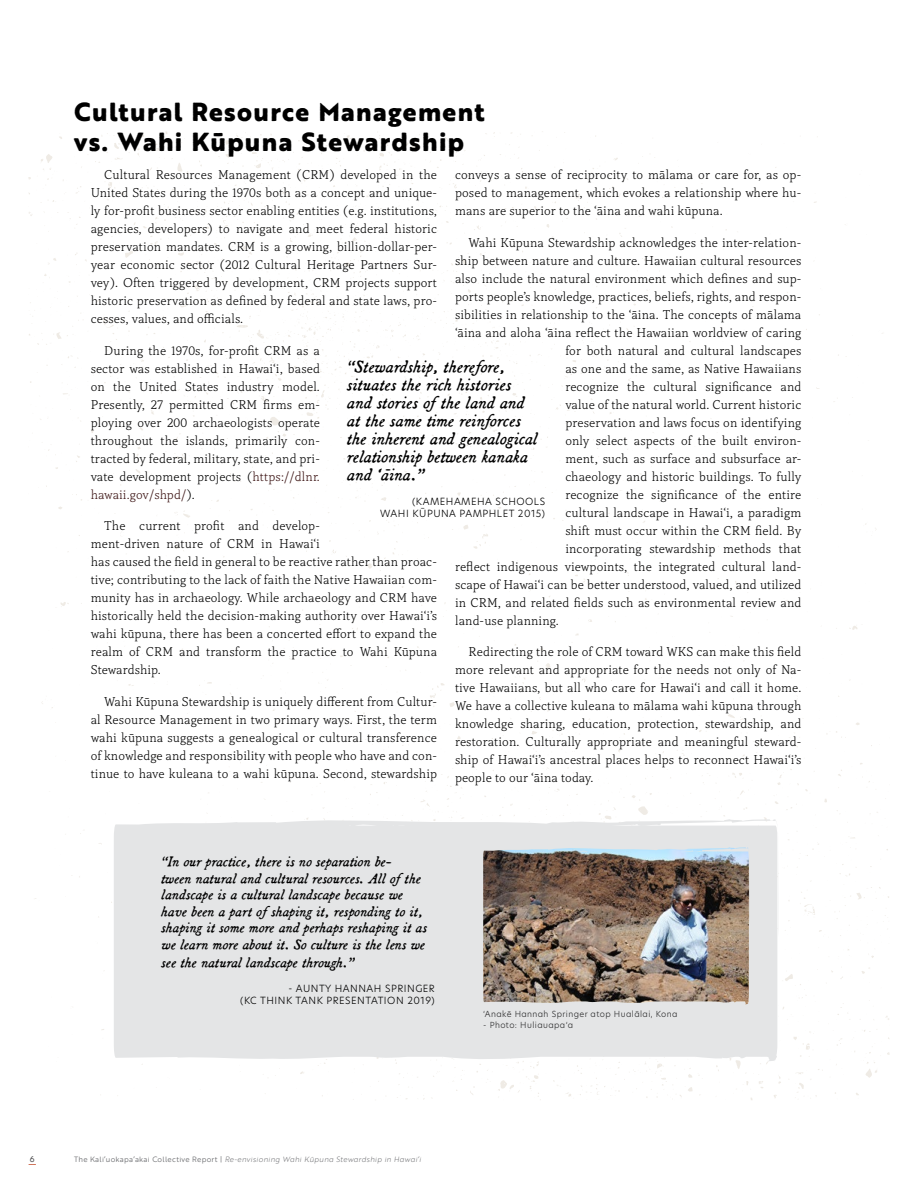
<style>
.page{position:relative;width:918px;height:1188px;background:#fff}
.page>*{position:absolute;margin:0;border:0;box-sizing:border-box;transform-origin:0 0}
.t1{font:800 25.5px "Brother 1816 Printed";letter-spacing:.05em;color:#000}
.t2{font:italic 18px/18px "Broadsheet";letter-spacing:.01em;color:#000}
.t3{font:italic 15px/16.5px "Broadsheet";letter-spacing:.01em;color:#000}
.t4{font:300 13.5px/18px "Capitolina";letter-spacing:.01em;color:#000;text-align:justify}
.t5{font:300 9.75px "Hero New";letter-spacing:.05em;color:#000}
.t6{font:300 8.25px "Hero New";letter-spacing:.05em;color:#2e2e2f}
.t7{font:8.25px "Brother 1816 Printed";color:#4d4d4f}
.t8{font:italic 300 7.5px "Brother 1816 Printed";letter-spacing:.03em;color:#6d6e71}
.s1{color:#3a1212}
.s2{font-weight:400;font-style:normal}
</style>
<div class="page">
<svg style="left:315px;top:145px;width:287px;height:213px"></svg>
<svg style="left:46px;top:358px;width:807px;height:118px"></svg>
<div style="left:114px;top:819px;width:664px;height:242px;background:#e4e5e6"></div>
<svg style="left:315px;top:847px;width:434px;height:253px"></svg>
<img style="left:483px;top:847px;width:266px;height:157px">
<p class="t1" style="left:74px;top:92px;width:412px">Cultural Resource Management</p>
<p class="t1" style="left:74px;top:122px;width:391px">vs. Wahi Kūpuna Stewardship</p>
<p class="t4" style="left:91px;top:166px;width:348px;text-indent:14px">Cultural Resources Management (CRM) developed in the United States during the 1970s both as a concept and unique&shy;ly for-profit business sector enabling entities (e.g. institutions, agencies, developers) to navigate and meet federal historic preservation mandates. CRM is a growing, billion-dollar-per&shy;year economic sector (2012 Cultural Heritage Partners Sur&shy;vey). Often triggered by development, CRM projects support historic preservation as defined by federal and state laws, pro&shy;cesses, values, and officials.</p>
<p class="t4" style="left:91px;top:342px;width:231px;text-indent:14px">During the 1970s, for-profit CRM as a sector was established in Hawai‘i, based on the United States industry model.<br>Presently, 27 permitted CRM firms em&shy;ploying over 200 archaeologists operate throughout the islands, primarily con&shy;tracted by federal, military, state, and pri&shy;vate development projects (<span class="s1">https://dlnr. hawaii.gov/shpd/</span>).</p>
<p class="t4" style="left:91px;top:517px;width:348px;text-align:left;text-indent:14px">The current profit and develop-<br>ment-driven nature of CRM in Hawai‘i<br>has caused the field in general to be reactive rather than proac&shy;tive; contributing to the lack of faith the Native Hawaiian com&shy;munity has in archaeology. While archaeology and CRM have historically held the decision-making authority over Hawai‘i’s wahi kūpuna, there has been a concerted effort to expand the realm of CRM and transform the practice to Wahi Kūpuna Stewardship.</p>
<p class="t4" style="left:91px;top:693px;width:348px;text-indent:14px">Wahi Kūpuna Stewardship is uniquely different from Cultur&shy;al Resource Management in two primary ways. First, the term wahi kūpuna suggests a genealogical or cultural transference of knowledge and responsibility with people who have and con&shy;tinue to have kuleana to a wahi kūpuna. Second, stewardship</p>
<p class="t4" style="left:455px;top:166px;width:348px">conveys a sense of reciprocity to mālama or care for, as op&shy;posed to management, which evokes a relationship where hu&shy;mans are superior to the ‘āina and wahi kūpuna.</p>
<p class="t4" style="left:469px;top:234px;width:334px">Wahi Kūpuna Stewardship acknowledges the inter-relation-</p>
<p class="t4" style="left:455px;top:252px;width:348px">ship between nature and culture. Hawaiian cultural resources</p>
<p class="t4" style="left:455px;top:270px;width:348px">also include the natural environment which defines and sup-</p>
<p class="t4" style="left:455px;top:288px;width:348px">ports people’s knowledge, practices, beliefs, rights, and respon-</p>
<p class="t4" style="left:455px;top:306px;width:348px">sibilities in relationship to the ‘āina. The concepts of mālama</p>
<p class="t4" style="left:455px;top:324px;width:348px">‘āina and aloha ‘āina reflect the Hawaiian worldview of caring</p>
<p class="t4" style="left:565px;top:342px;width:237px">for both natural and cultural landscapes</p>
<p class="t4" style="left:565px;top:360px;width:237px">as one and the same, as Native Hawaiians</p>
<p class="t4" style="left:565px;top:378px;width:237px">recognize the cultural significance and</p>
<p class="t4" style="left:565px;top:396px;width:237px">value of the natural world. Current historic</p>
<p class="t4" style="left:565px;top:414px;width:237px">preservation and laws focus on identifying</p>
<p class="t4" style="left:565px;top:432px;width:237px">only select aspects of the built environ-</p>
<p class="t4" style="left:565px;top:450px;width:237px">ment, such as surface and subsurface ar-</p>
<p class="t4" style="left:565px;top:468px;width:237px">chaeology and historic buildings. To fully</p>
<p class="t4" style="left:565px;top:486px;width:237px">recognize the significance of the entire</p>
<p class="t4" style="left:565px;top:504px;width:237px">cultural landscape in Hawai‘i, a paradigm</p>
<p class="t4" style="left:565px;top:522px;width:238px">shift must occur within the CRM field. By</p>
<p class="t4" style="left:565px;top:540px;width:237px">incorporating stewardship methods that</p>
<p class="t4" style="left:455px;top:558px;width:348px">reflect indigenous viewpoints, the integrated cultural land-</p>
<p class="t4" style="left:455px;top:576px;width:348px">scape of Hawai‘i can be better understood, valued, and utilized</p>
<p class="t4" style="left:455px;top:594px;width:348px">in CRM, and related fields such as environmental review and</p>
<p class="t4" style="left:455px;top:612px;width:105px">land-use planning.</p>
<p class="t4" style="left:455px;top:643px;width:348px;text-indent:14px">Redirecting the role of CRM toward WKS can make this field more relevant and appropriate for the needs not only of Na&shy;tive Hawaiians, but all who care for Hawai‘i and call it home.<br>We have a collective kuleana to mālama wahi kūpuna through knowledge sharing, education, protection, stewardship, and restoration. Culturally appropriate and meaningful steward&shy;ship of Hawai‘i’s ancestral places helps to reconnect Hawai‘i’s people to our ‘āina today.</p>
<p class="t2" style="left:347px;top:356px;width:192px">“Stewardship, therefore, situates the rich histories and stories of the land and at the same time reinforces the inherent and genealogical relationship between kanaka and ‘āina.”</p>
<p class="t5" style="left:412px;top:495px;width:134px">(KAMEHAMEHA SCHOOLS</p>
<p class="t5" style="left:380px;top:507px;width:167px">WAHI KŪPUNA PAMPHLET 2015)</p>
<p class="t3" style="left:161px;top:852px;width:267px">“In our practice, there is no separation be-<br>tween natural and cultural resources. All of the landscape is a cultural landscape because we have been a part of shaping it, responding to it, shaping it some more and perhaps reshaping it as we learn more about it. So culture is the lens we</p>
<p class="t3" style="left:161px;top:953px;width:194px">see the natural landscape through.”</p>
<p class="t5" style="left:289px;top:982px;width:148px">- AUNTY HANNAH SPRINGER</p>
<p class="t5" style="left:240px;top:994px;width:196px">(KC THINK TANK PRESENTATION 2019)</p>
<p class="t6" style="left:483px;top:1009px;width:196px">‘Anakē Hannah Springer atop Hualālai, Kona</p>
<p class="t6" style="left:483px;top:1019px;width:91px">- Photo: Huliauapa‘a</p>
<p class="t7" style="left:30px;top:1153px;width:6px">6</p>
<p class="t8" style="left:74px;top:1154px;width:348px"><span class="s2">The Kali‘uokapa‘akai Collective Report |</span> Re-envisioning Wahi Kūpuna Stewardship in Hawai‘i</p>
</div>
